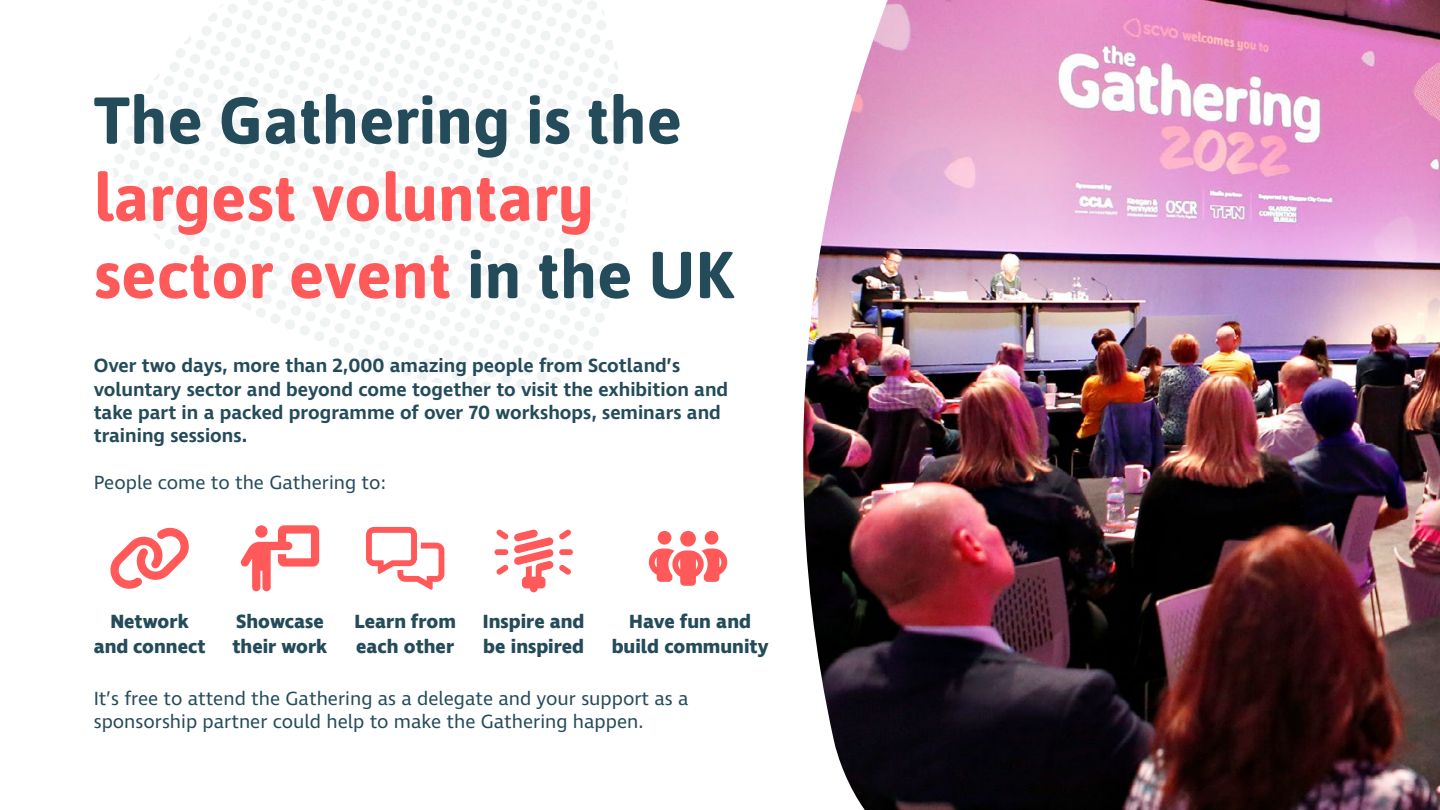
<style>
.page{position:relative;width:1440px;height:810px;background:#fff}
.page>*{position:absolute;margin:0;border:0;box-sizing:border-box;transform-origin:0 0}
.t1{font:700 66px/77.2px "Asap";color:#ff595a}
.t2{font:700 66px "Asap";color:#244b5a}
.t3{font:600 19.5px/23.4px "Ingra";color:#244b5a}
.t4{font:19.5px/23.4px "Ingra";color:#244b5a}
.t5{font:700 19.5px/24.9px "Ingra";color:#244b5a}
.s1{color:#244b5a}
</style>
<div class="page">
<svg style="left:113px;top:0;width:515px;height:391px"></svg>
<img style="left:803px;top:0;width:637px;height:810px">
<svg style="left:110px;top:527px;width:79px;height:62px"></svg>
<svg style="left:240px;top:525px;width:79px;height:66px"></svg>
<svg style="left:366px;top:527px;width:78px;height:63px"></svg>
<svg style="left:495px;top:529px;width:78px;height:63px"></svg>
<svg style="left:649px;top:531px;width:78px;height:55px"></svg>
<h1 class="t2" style="left:94px;top:74px;width:590px">The Gathering is the</h1>
<h1 class="t1" style="left:94px;top:156px;width:641px">largest voluntary sector event <span class="s1">in the UK</span></h1>
<p class="t3" style="left:94px;top:355px;width:636px">Over two days, more than 2,000 amazing people from Scotland’s voluntary sector and beyond come together to visit the exhibition and take part in a packed programme of over 70 workshops, seminars and training sessions.</p>
<p class="t4" style="left:94px;top:472px;width:294px">People come to the Gathering to:</p>
<p class="t5" style="left:94px;top:610px;width:113px;text-align:center">Network and connect</p>
<p class="t5" style="left:232px;top:610px;width:96px">Showcase their work</p>
<p class="t5" style="left:354px;top:610px;width:103px">Learn from each other</p>
<p class="t5" style="left:483px;top:610px;width:103px">Inspire and be inspired</p>
<p class="t5" style="left:612px;top:610px;width:158px;text-align:center">Have fun and build community</p>
<p class="t4" style="left:94px;top:687px;width:596px">It’s free to attend the Gathering as a delegate and your support as a sponsorship partner could help to make the Gathering happen.</p>
</div>
